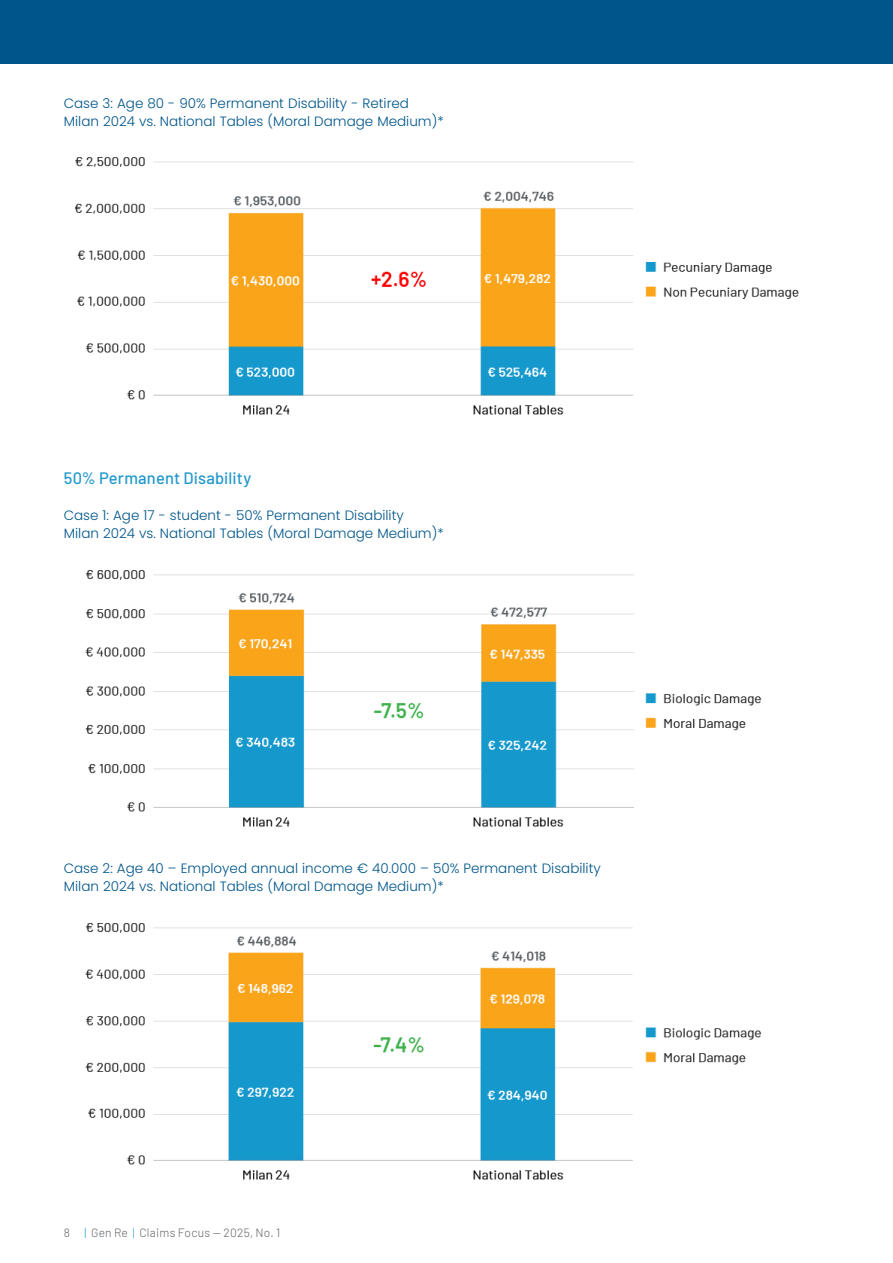
<style>
.page{position:relative;width:893px;height:1263px;background:#fff}
.page>*{position:absolute;margin:0;border:0;box-sizing:border-box;transform-origin:0 0}
.Header_2{font:500 16.5px "Barlow";letter-spacing:.01em;color:#2198cc}
.Header_4-Figure{font:300 13.5px/18px "Poppins";color:#00568a}
.t1{font:300 12px "Barlow";letter-spacing:.02em;color:#5e6367}
.s1{color:#2198cc}
</style>
<div class="page">
<div style="left:0;top:0;width:893px;height:64px;background:#00568a"></div>
<img style="left:74px;top:157px;width:725px;height:258px">
<img style="left:85px;top:570px;width:677px;height:257px">
<img style="left:85px;top:923px;width:677px;height:257px">
<p class="Header_4-Figure" style="left:64px;top:94px;width:381px">Case 3: Age 80 - 90% Permanent Disability - Retired<br>Milan 2024 vs. National Tables (Moral Damage Medium)*</p>
<p class="Header_2" style="left:64px;top:466px;width:189px">50% Permanent Disability</p>
<p class="Header_4-Figure" style="left:64px;top:507px;width:381px">Case 1: Age 17 - student - 50% Permanent Disability<br>Milan 2024 vs. National Tables (Moral Damage Medium)*</p>
<p class="Header_4-Figure" style="left:64px;top:859px;width:539px">Case 2: Age 40 – Employed annual income € 40.000 – 50% Permanent Disability<br>Milan 2024 vs. National Tables (Moral Damage Medium)*</p>
<p class="t1" style="left:64px;top:1223px;width:218px">8 <span class="s1">|</span> Gen Re <span class="s1">|</span> Claims Focus — 2025, No. 1</p>
</div>
